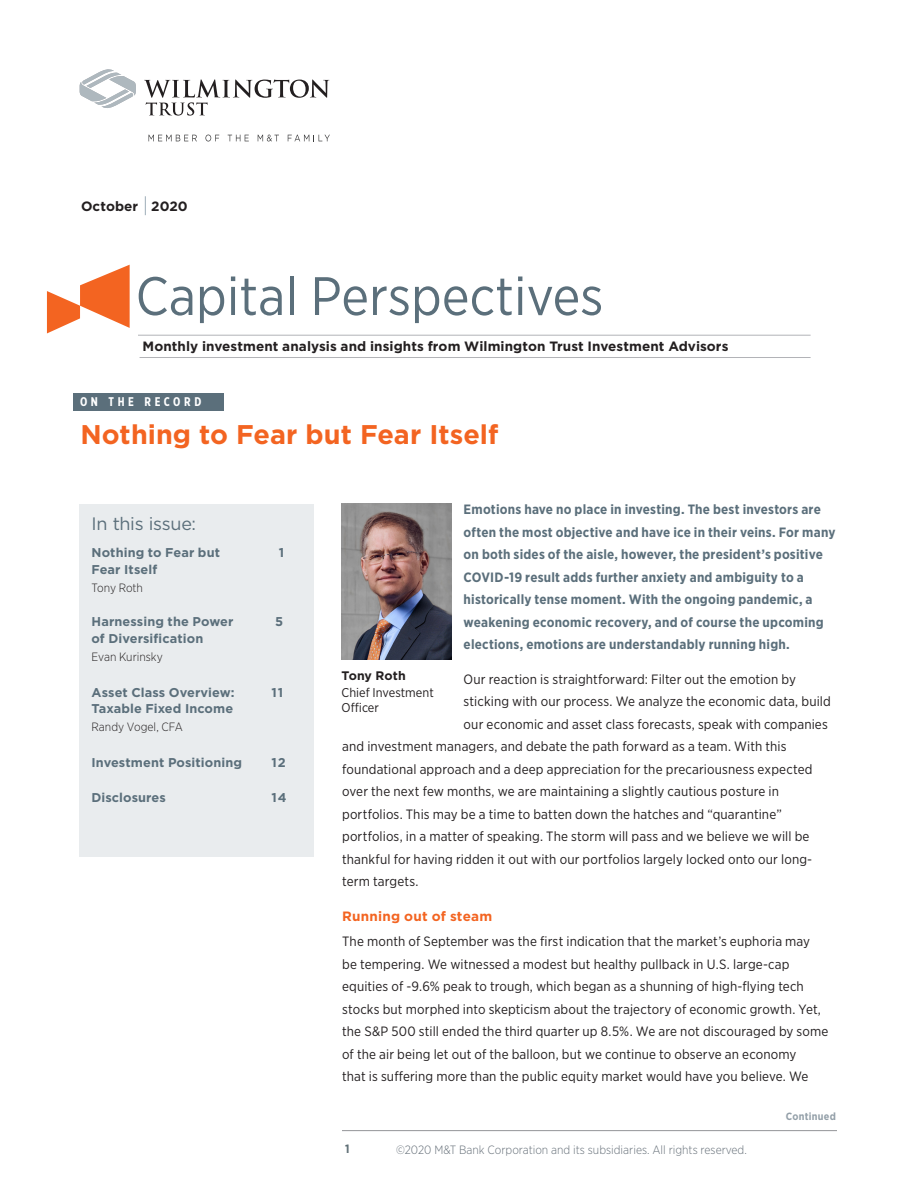
<style>
.page{position:relative;width:918px;height:1188px;background:#fff}
.page>*{position:absolute;margin:0;border:0;box-sizing:border-box;transform-origin:0 0}
.Body_Copy{font:54px "Gotham Narrow";color:#5b6f7b}
.footnotes{font:700 27px "Gotham";color:#f36421}
.footnotes-2{font:18px "Gotham";letter-spacing:-.015em;color:#5b6f7b}
.footnotes-3{font:13.5px/22.5px "Gotham Narrow";letter-spacing:.01em;color:#231f20}
.footnotes-4{font:700 13.5px/22.5px "Gotham Narrow";letter-spacing:.015em;color:#5b6f7b}
.footnotes-5{font:700 13.5px "Gotham";letter-spacing:.005em;color:#231f20}
.footnotes-6{font:700 13.5px "Gotham";letter-spacing:.015em;color:#f36421}
.footnotes-7{font:700 12.75px "Gotham";letter-spacing:.005em;color:#5b6f7b}
.footnotes-8{font:12.75px/15px "Gotham Narrow";color:#231f20}
.footnotes-9{font:700 12.6px "Gotham X Narrow";letter-spacing:.285em;color:#fff}
.footnotes-10{font:700 12.3px "Gotham";color:#231f20}
.t1{font:300 12px "Gotham Narrow";color:#667079}
.footnotes-11{font:300 12px "Gotham Narrow";color:#231f20}
.t2{font:700 12px "Gotham Narrow";color:#5f6f76}
.footnotes-12{font:700 10.5px "Gotham Narrow";letter-spacing:.025em;color:#94a0a9}
</style>
<div class="page">
<div style="left:79px;top:504px;width:234px;height:352px;background:#e9ecee"></div>
<hr style="left:342px;top:1130px;width:495px;height:1px;background:#939598">
<svg style="left:145px;top:196px;width:1px;height:19px"></svg>
<img style="left:342px;top:504px;width:110px;height:155px">
<svg style="left:47px;top:265px;width:83px;height:68px"></svg>
<hr style="left:138px;top:335px;width:673px;height:1px;background:#b2b3b7">
<hr style="left:140px;top:357px;width:671px;height:1px;background:#b2b3b7">
<div style="left:74px;top:393px;width:150px;height:18px;background:#5b6f7b"></div>
<svg style="left:80px;top:69px;width:56px;height:39px"></svg>
<svg style="left:144px;top:79px;width:185px;height:37px"></svg>
<svg style="left:149px;top:135px;width:48px;height:6px"></svg>
<svg style="left:205px;top:135px;width:14px;height:6px"></svg>
<svg style="left:228px;top:135px;width:21px;height:6px"></svg>
<svg style="left:258px;top:135px;width:21px;height:7px"></svg>
<svg style="left:288px;top:135px;width:42px;height:6px"></svg>
<p class="footnotes-5" style="left:81px;top:197px;width:108px">October 2020</p>
<p class="Body_Copy" style="left:136px;top:263px;width:469px">Capital Perspectives</p>
<p class="footnotes-5" style="left:142px;top:338px;width:587px">Monthly investment analysis and insights from Wilmington Trust Investment Advisors</p>
<p class="footnotes-9" style="left:80px;top:394px;width:123px">ON THE RECORD</p>
<p class="footnotes" style="left:80px;top:416px;width:420px">Nothing to Fear but Fear Itself</p>
<p class="footnotes-2" style="left:92px;top:512px;width:106px">In this issue:</p>
<p class="footnotes-7" style="left:92px;top:544px;width:130px">Nothing to Fear but</p>
<p class="footnotes-7" style="left:279px;top:544px;width:7px">1</p>
<p class="footnotes-7" style="left:92px;top:561px;width:67px">Fear Itself</p>
<p class="footnotes-11" style="left:92px;top:580px;width:53px">Tony Roth</p>
<p class="footnotes-7" style="left:92px;top:613px;width:144px">Harnessing the Power</p>
<p class="footnotes-7" style="left:275px;top:613px;width:10px">5</p>
<p class="footnotes-7" style="left:92px;top:630px;width:113px">of Diversification</p>
<p class="footnotes-11" style="left:92px;top:649px;width:73px">Evan Kurinsky</p>
<p class="footnotes-7" style="left:92px;top:684px;width:145px">Asset Class Overview:</p>
<p class="footnotes-7" style="left:272px;top:684px;width:13px">11</p>
<p class="footnotes-7" style="left:92px;top:700px;width:143px">Taxable Fixed Income</p>
<p class="footnotes-11" style="left:92px;top:720px;width:93px">Randy Vogel, CFA</p>
<p class="footnotes-7" style="left:92px;top:754px;width:152px">Investment Positioning</p>
<p class="footnotes-7" style="left:271px;top:754px;width:16px">12</p>
<p class="footnotes-7" style="left:92px;top:789px;width:76px">Disclosures</p>
<p class="footnotes-7" style="left:272px;top:789px;width:16px">14</p>
<p class="footnotes-4" style="left:464px;top:498px;width:373px">Emotions have no place in investing. The best investors are often the most objective and have ice in their veins. For many on both sides of the aisle, however, the president’s positive COVID-19 result adds further anxiety and ambiguity to a historically tense moment. With the ongoing pandemic, a weakening economic recovery, and of course the upcoming elections, emotions are understandably running high.</p>
<p class="footnotes-3" style="left:464px;top:668px;width:334px">Our reaction is straightforward: Filter out the emotion by</p>
<p class="footnotes-3" style="left:464px;top:690px;width:369px">sticking with our process. We analyze the economic data, build</p>
<p class="footnotes-3" style="left:464px;top:713px;width:366px">our economic and asset class forecasts, speak with companies</p>
<p class="footnotes-3" style="left:342px;top:735px;width:446px">and investment managers, and debate the path forward as a team. With this</p>
<p class="footnotes-3" style="left:342px;top:758px;width:472px">foundational approach and a deep appreciation for the precariousness expected</p>
<p class="footnotes-3" style="left:342px;top:780px;width:438px">over the next few months, we are maintaining a slightly cautious posture in</p>
<p class="footnotes-3" style="left:342px;top:803px;width:441px">portfolios. This may be a time to batten down the hatches and “quarantine”</p>
<p class="footnotes-3" style="left:342px;top:825px;width:469px">portfolios, in a matter of speaking. The storm will pass and we believe we will be</p>
<p class="footnotes-3" style="left:342px;top:848px;width:472px">thankful for having ridden it out with our portfolios largely locked onto our long-</p>
<p class="footnotes-3" style="left:342px;top:870px;width:78px">term targets.</p>
<p class="footnotes-6" style="left:342px;top:907px;width:152px">Running out of steam</p>
<p class="footnotes-3" style="left:342px;top:930px;width:488px">The month of September was the first indication that the market’s euphoria may<br>be tempering. We witnessed a modest but healthy pullback in U.S. large-cap equities of -9.6% peak to trough, which began as a shunning of high-flying tech stocks but morphed into skepticism about the trajectory of economic growth. Yet, the S&amp;P 500 still ended the third quarter up 8.5%. We are not discouraged by some of the air being let out of the balloon, but we continue to observe an economy<br>that is suffering more than the public equity market would have you believe. We</p>
<p class="footnotes-10" style="left:342px;top:668px;width:66px">Tony Roth</p>
<p class="footnotes-8" style="left:342px;top:684px;width:94px">Chief Investment<br>Officer</p>
<p class="t2" style="left:345px;top:1141px;width:6px">1</p>
<p class="t1" style="left:396px;top:1142px;width:352px">©2020 M&amp;T Bank Corporation and its subsidiaries. All rights reserved.</p>
<p class="footnotes-12" style="left:786px;top:1110px;width:52px">Continued</p>
</div>
